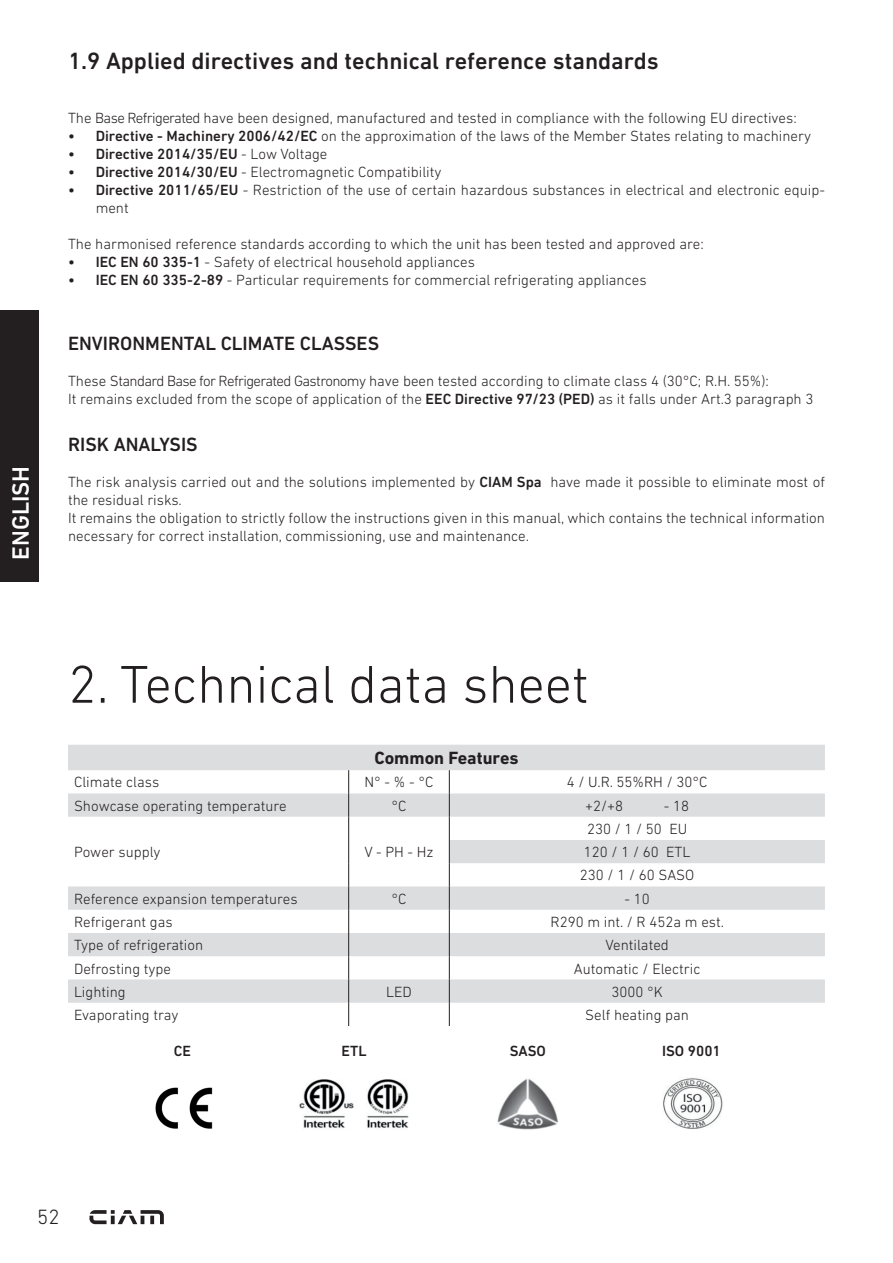
<style>
.page{position:relative;width:893px;height:1263px;background:#fff}
.page>*{position:absolute;margin:0;border:0;box-sizing:border-box;transform-origin:0 0}
.t1{font:300 54px "DIN Next LT Pro";color:#231f20}
.t2{font:500 24px "DIN Next LT Pro";color:#231f20}
.t3{font:500 24px "DIN Next LT Pro";color:#fff}
.t4{font:300 21px "DIN Next LT Pro";color:#231f20}
.t5{font:500 19.5px "DIN Next LT Pro";color:#231f20}
.t6{font:700 18px "DIN Next LT Pro";color:#231f20}
.t7{font:300 15px/18px "DIN Next LT Pro";color:#231f20}
.t8{font:500 15px "DIN Next LT Pro";color:#231f20}
.s1{font-weight:500}
.s2{font-weight:300}
</style>
<div class="page">
<svg style="left:89px;top:1210px;width:75px;height:14px"></svg>
<div style="left:0;top:310px;width:38px;height:272px;background:#231f20"></div>
<svg style="left:68px;top:745px;width:757px;height:258px"></svg>
<svg style="left:348px;top:770px;width:1px;height:256px"></svg>
<svg style="left:449px;top:770px;width:1px;height:256px"></svg>
<img style="left:155px;top:1087px;width:58px;height:42px">
<img style="left:299px;top:1079px;width:110px;height:49px">
<img style="left:497px;top:1079px;width:61px;height:50px">
<img style="left:663px;top:1078px;width:60px;height:51px">
<h2 class="t3" style="left:7px;top:560px;width:95px;rotate:-90deg">ENGLISH</h2>
<h2 class="t2" style="left:68px;top:47px;width:592px">1.9 Applied directives and technical reference standards</h2>
<p class="t7" style="left:68px;top:109px;width:730px">The Base Refrigerated have been designed, manufactured and tested in compliance with the following EU directives:</p>
<p class="t7" style="left:68px;top:127px;width:744px"><span class="s1">• Directive - Machinery 2006/42/EC</span> on the approximation of the laws of the Member States relating to machinery</p>
<p class="t8" style="left:68px;top:145px;width:261px">• Directive 2014/35/EU <span class="s2">- Low Voltage</span></p>
<p class="t7" style="left:68px;top:163px;width:375px"><span class="s1">• Directive 2014/30/EU</span> - Electromagnetic Compatibility</p>
<p class="t7" style="left:96px;top:181px;width:731px;text-indent:-28px"><span class="s1">• Directive 2011/65/EU</span> - Restriction of the use of certain hazardous substances in electrical and electronic equip&shy;ment</p>
<p class="t7" style="left:68px;top:235px;width:637px">The harmonised reference standards according to which the unit has been tested and approved are:</p>
<p class="t7" style="left:68px;top:253px;width:408px"><span class="s1">• IEC EN 60 335-1</span> - Safety of electrical household appliances</p>
<p class="t7" style="left:68px;top:271px;width:580px"><span class="s1">• IEC EN 60 335-2-89</span> - Particular requirements for commercial refrigerating appliances</p>
<h3 class="t5" style="left:68px;top:332px;width:313px">ENVIRONMENTAL CLIMATE CLASSES</h3>
<p class="t7" style="left:68px;top:372px;width:747px">These Standard Base for Refrigerated Gastronomy have been tested according to climate class 4 (30°C; R.H. 55%):<br>It remains excluded from the scope of application of the <span class="s1">EEC Directive 97/23 (PED)</span> as it falls under Art.3 paragraph 3</p>
<h3 class="t5" style="left:68px;top:433px;width:131px">RISK ANALYSIS</h3>
<p class="t7" style="left:68px;top:472px;width:758px">The risk analysis carried out and the solutions implemented by <span class="s1">CIAM Spa</span> have made it possible to eliminate most of the residual risks.<br>It remains the obligation to strictly follow the instructions given in this manual, which contains the technical information necessary for correct installation, commissioning, use and maintenance.</p>
<h1 class="t1" style="left:68px;top:653px;width:522px">2. Technical data sheet</h1>
<p class="t6" style="left:374px;top:747px;width:146px">Common Features</p>
<p class="t7" style="left:74px;top:773px;width:87px">Climate class</p>
<p class="t7" style="left:364px;top:773px;width:71px">N° - % - °C</p>
<p class="t7" style="left:567px;top:773px;width:142px">4 / U.R. 55%RH / 30°C</p>
<p class="t7" style="left:74px;top:796px;width:214px">Showcase operating temperature</p>
<p class="t7" style="left:391px;top:796px;width:17px">°C</p>
<p class="t7" style="left:585px;top:796px;width:40px">+2/+8</p>
<p class="t7" style="left:664px;top:796px;width:27px">- 18</p>
<p class="t7" style="left:74px;top:843px;width:88px">Power supply</p>
<p class="t7" style="left:364px;top:843px;width:71px">V - PH - Hz</p>
<p class="t7" style="left:580px;top:817px;width:116px;line-height:23.2px;text-align:center">230 / 1 / 50 EU<br>120 / 1 / 60 ETL<br>230 / 1 / 60 SASO</p>
<p class="t7" style="left:74px;top:889px;width:225px">Reference expansion temperatures</p>
<p class="t7" style="left:391px;top:889px;width:17px">°C</p>
<p class="t7" style="left:624px;top:889px;width:27px">- 10</p>
<p class="t7" style="left:74px;top:913px;width:100px">Refrigerant gas</p>
<p class="t7" style="left:551px;top:913px;width:175px">R290 m int. / R 452a m est.</p>
<p class="t7" style="left:74px;top:936px;width:131px">Type of refrigeration</p>
<p class="t7" style="left:605px;top:936px;width:65px">Ventilated</p>
<p class="t7" style="left:74px;top:959px;width:99px">Defrosting type</p>
<p class="t7" style="left:574px;top:959px;width:128px">Automatic / Electric</p>
<p class="t7" style="left:74px;top:982px;width:53px">Lighting</p>
<p class="t7" style="left:386px;top:982px;width:27px">LED</p>
<p class="t7" style="left:611px;top:982px;width:53px">3000 °K</p>
<p class="t7" style="left:74px;top:1006px;width:106px">Evaporating tray</p>
<p class="t7" style="left:585px;top:1006px;width:105px">Self heating pan</p>
<p class="t8" style="left:174px;top:1042px;width:19px">CE</p>
<p class="t8" style="left:342px;top:1042px;width:26px">ETL</p>
<p class="t8" style="left:510px;top:1042px;width:38px">SASO</p>
<p class="t8" style="left:662px;top:1042px;width:60px">ISO 9001</p>
<h3 class="t4" style="left:37px;top:1205px;width:24px">52</h3>
</div>
